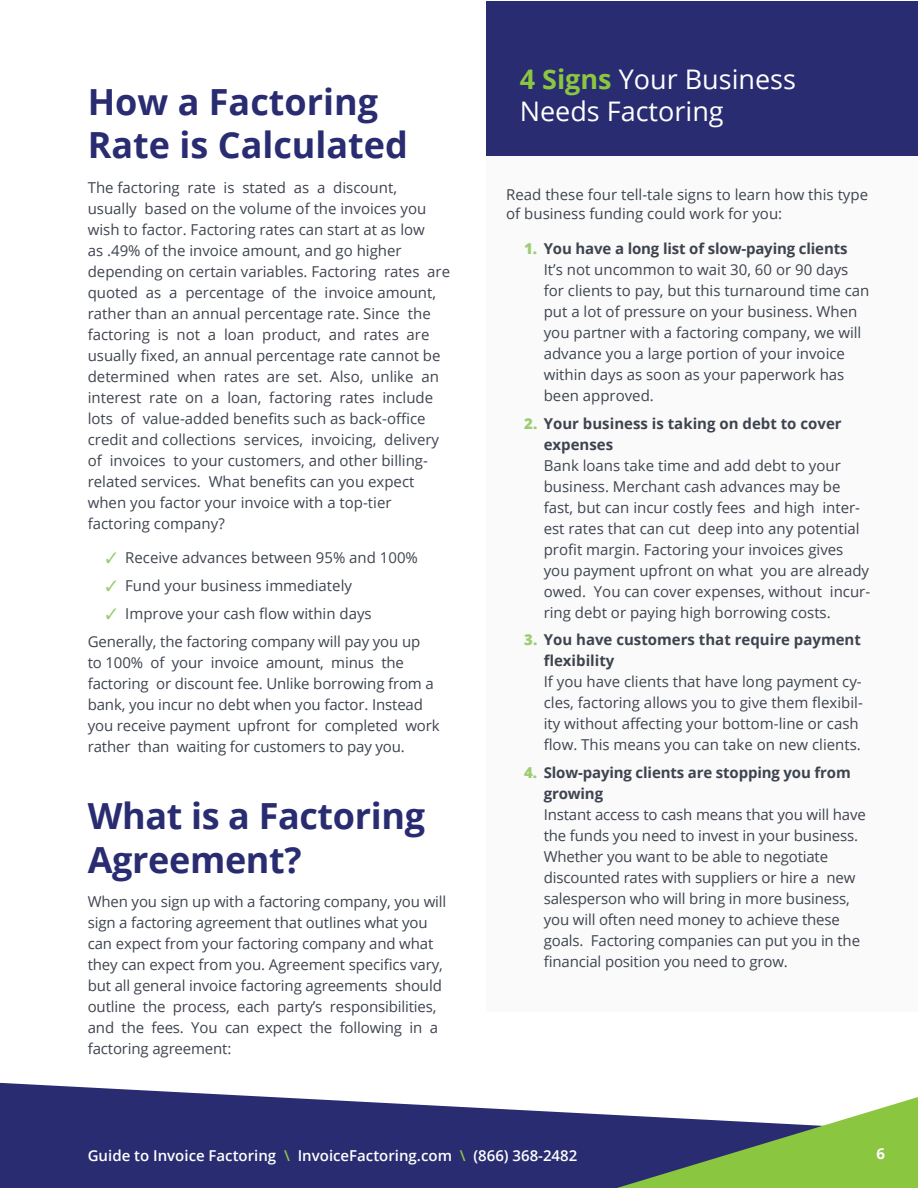
<style>
.page{position:relative;width:918px;height:1188px;background:#fff}
.page>*{position:absolute;margin:0;border:0;box-sizing:border-box;transform-origin:0 0}
.t1{font:700 36px/43.2px "Open Sans";color:#292c71}
.t2{font:27px "Open Sans";color:#fff}
.t3{font:15px/21px "Open Sans";color:#3e444f}
.t4{font:700 15px/21px "Open Sans";color:#3e444f}
.t5{font:600 15px "Open Sans";color:#fff}
.t6{font:700 15px "Open Sans";color:#fff}
.s1{color:#9ecc72}
.s2{font-weight:700;color:#8bc640}
.s3{font-weight:800;color:#9ecc72}
.s4{font-weight:700}
.s5{color:#8bc640}
</style>
<div class="page">
<svg style="left:0;top:1082px;width:545px;height:106px;background:#474a85"></svg>
<svg style="left:545px;top:1097px;width:373px;height:91px"></svg>
<div style="left:486px;top:105px;width:432px;height:907px;background:#fafafa"></div>
<div style="left:486px;top:1px;width:431px;height:155px;background:#292c71"></div>
<h1 class="t1" style="left:88px;top:80px;width:292px">How a Factoring</h1>
<h1 class="t1" style="left:88px;top:123px;width:322px">Rate is Calculated</h1>
<p class="t3" style="left:88px;top:177px;width:364px">The factoring rate is stated as a discount,<br>usually based on the volume of the invoices you wish to factor. Factoring rates can start at as low<br>as .49% of the invoice amount, and go higher depending on certain variables. Factoring rates are quoted as a percentage of the invoice amount, rather than an annual percentage rate. Since the factoring is not a loan product, and rates are usually fixed, an annual percentage rate cannot be determined when rates are set. Also, unlike an interest rate on a loan, factoring rates include lots of value-added benefits such as back-office credit and collections services, invoicing, delivery of invoices to your customers, and other billing&shy;related services. What benefits can you expect when you factor your invoice with a top-tier factoring company?</p>
<p class="t3" style="left:106px;top:547px;width:314px"><span class="s1">✓</span> Receive advances between 95% and 100%</p>
<p class="t3" style="left:106px;top:575px;width:248px"><span class="s1">✓</span> Fund your business immediately</p>
<p class="t3" style="left:88px;top:599px;width:334px;line-height:27.8px;text-indent:18px"><span class="s1">✓</span> Improve your cash flow within days<br>Generally, the factoring company will pay you up</p>
<p class="t3" style="left:88px;top:651px;width:353px">to 100% of your invoice amount, minus the factoring or discount fee. Unlike borrowing from a bank, you incur no debt when you factor. Instead you receive payment upfront for completed work rather than waiting for customers to pay you.</p>
<h1 class="t1" style="left:88px;top:794px;width:339px">What is a Factoring<br>Agreement?</h1>
<p class="t3" style="left:88px;top:891px;width:360px">When you sign up with a factoring company, you will sign a factoring agreement that outlines what you can expect from your factoring company and what they can expect from you. Agreement specifics vary, but all general invoice factoring agreements should outline the process, each party’s responsibilities, and the fees. You can expect the following in a factoring agreement:</p>
<h2 class="t2" style="left:520px;top:61px;width:278px"><span class="s2">4 Signs</span> Your Business</h2>
<h2 class="t2" style="left:520px;top:93px;width:205px">Needs Factoring</h2>
<p class="t3" style="left:506px;top:184px;width:363px;line-height:19.5px">Read these four tell-tale signs to learn how this type of business funding could work for you:</p>
<p class="t3" style="left:544px;top:238px;width:327px;text-indent:-20px"><span class="s3">1.</span> <span class="s4">You have a long list of slow-paying clients </span>It’s not uncommon to wait 30, 60 or 90 days for clients to pay, but this turnaround time can put a lot of pressure on your business. When you partner with a factoring company, we will advance you a large portion of your invoice within days as soon as your paperwork has been approved.</p>
<p class="t4" style="left:544px;top:412px;width:299px;text-indent:-20px"><span class="s3">2.</span> Your business is taking on debt to cover expenses</p>
<p class="t3" style="left:544px;top:454px;width:328px">Bank loans take time and add debt to your business. Merchant cash advances may be fast, but can incur costly fees and high inter&shy;est rates that can cut deep into any potential profit margin. Factoring your invoices gives you payment upfront on what you are already owed. You can cover expenses, without incur&shy;ring debt or paying high borrowing costs.</p>
<p class="t4" style="left:544px;top:629px;width:319px;text-indent:-20px"><span class="s3">3.</span> You have customers that require payment flexibility</p>
<p class="t3" style="left:544px;top:671px;width:321px">If you have clients that have long payment cy&shy;cles, factoring allows you to give them flexibil&shy;ity without affecting your bottom-line or cash flow. This means you can take on new clients.</p>
<p class="t4" style="left:544px;top:762px;width:309px;text-indent:-20px"><span class="s3">4.</span> Slow-paying clients are stopping you from growing</p>
<p class="t3" style="left:544px;top:804px;width:324px">Instant access to cash means that you will have the funds you need to invest in your business.<br>Whether you want to be able to negotiate discounted rates with suppliers or hire a new salesperson who will bring in more business, you will often need money to achieve these goals. Factoring companies can put you in the financial position you need to grow.</p>
<p class="t5" style="left:88px;top:1146px;width:491px">Guide to Invoice Factoring <span class="s5">\</span> InvoiceFactoring.com <span class="s5">\</span> (866) 368-2482</p>
<p class="t6" style="left:877px;top:1143px;width:10px">6</p>
</div>
